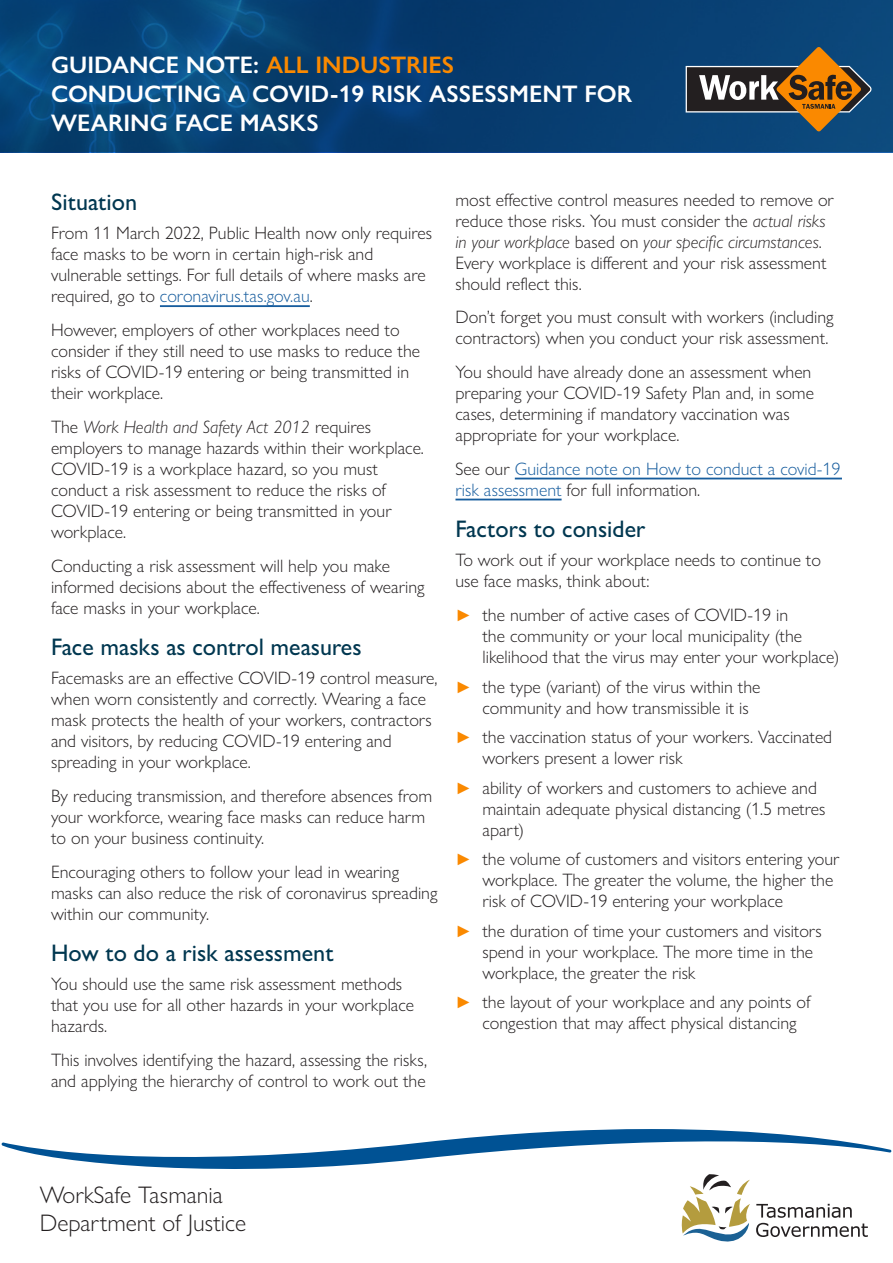
<style>
.page{position:relative;width:893px;height:1263px;background:#fff}
.page>*{position:absolute;margin:0;border:0;box-sizing:border-box;transform-origin:0 0}
.t1{font:600 24px/28.8px "Gill Sans Nova";color:#fff}
.Heading_2{font:500 24px "Gill Sans Nova";color:#003750}
.t2{font:300 24px "Gill Sans Nova";color:#231f20}
.t3{font:300 18px/21px "Gill Sans Nova";color:#231f20}
.t4{font:300 18px/21px "Gill Sans Nova";color:#175d9e}
.s1{color:#fa8900}
.s2{color:#175d9e}
.s3{font-style:italic}
.s4{color:#231f20}
.s5{font-weight:500;font-size:16.5px;color:#fa8900}
</style>
<div class="page">
<svg style="left:0;top:0;width:893px;height:151px;background:#074174"></svg>
<svg style="left:685px;top:47px;width:187px;height:85px;background:#525655"></svg>
<svg style="left:2px;top:1129px;width:889px;height:40px"></svg>
<svg style="left:682px;top:1174px;width:68px;height:67px"></svg>
<svg style="left:756px;top:1204px;width:112px;height:33px"></svg>
<hr style="left:160px;top:305px;width:150px;height:2px;background:#175d9e">
<hr style="left:515px;top:478px;width:327px;height:1px;background:#175d9e">
<hr style="left:455px;top:499px;width:107px;height:1px;background:#175d9e">
<p class="t1" style="left:51px;top:51px;width:405px">GUIDANCE NOTE: <span class="s1">ALL INDUSTRIES</span></p>
<p class="t1" style="left:51px;top:80px;width:583px">CONDUCTING A COVID-19 RISK ASSESSMENT FOR<br>WEARING FACE MASKS</p>
<h2 class="Heading_2" style="left:51px;top:187px;width:88px">Situation</h2>
<p class="t3" style="left:51px;top:223px;width:382px">From 11 March 2022, Public Health now only requires face masks to be worn in certain high-risk and vulnerable settings. For full details of where masks are required, go to <span class="s2">coronavirus.tas.gov.au</span>.</p>
<p class="t3" style="left:51px;top:319px;width:371px">However, employers of other workplaces need to consider if they still need to use masks to reduce the risks of COVID-19 entering or being transmitted in their workplace.</p>
<p class="t3" style="left:51px;top:416px;width:374px">The <span class="s3">Work Health and Safety Act 2012</span> requires employers to manage hazards within their workplace.<br>COVID-19 is a workplace hazard, so you must conduct a risk assessment to reduce the risks of COVID-19 entering or being transmitted in your workplace.</p>
<p class="t3" style="left:51px;top:555px;width:375px">Conducting a risk assessment will help you make informed decisions about the effectiveness of wearing face masks in your workplace.</p>
<h2 class="Heading_2" style="left:51px;top:632px;width:312px">Face masks as control measures</h2>
<p class="t3" style="left:51px;top:667px;width:388px">Facemasks are an effective COVID-19 control measure, when worn consistently and correctly. Wearing a face mask protects the health of your workers, contractors and visitors, by reducing COVID-19 entering and spreading in your workplace.</p>
<p class="t3" style="left:51px;top:785px;width:383px">By reducing transmission, and therefore absences from your workforce, wearing face masks can reduce harm to on your business continuity.</p>
<p class="t3" style="left:51px;top:861px;width:388px">Encouraging others to follow your lead in wearing masks can also reduce the risk of coronavirus spreading within our community.</p>
<h2 class="Heading_2" style="left:51px;top:938px;width:284px">How to do a risk assessment</h2>
<p class="t3" style="left:51px;top:973px;width:365px">You should use the same risk assessment methods that you use for all other hazards in your workplace hazards.</p>
<p class="t3" style="left:51px;top:1049px;width:378px">This involves identifying the hazard, assessing the risks, and applying the hierarchy of control to work out the</p>
<p class="t3" style="left:455px;top:189px;width:380px">most effective control measures needed to remove or reduce those risks. You must consider the <span class="s3">actual risks in your workplace</span> based on <span class="s3">your specific circumstances</span>.<br>Every workplace is different and your risk assessment should reflect this.</p>
<p class="t3" style="left:455px;top:306px;width:380px">Don’t forget you must consult with workers (including contractors) when you conduct your risk assessment.</p>
<p class="t3" style="left:455px;top:361px;width:360px">You should have already done an assessment when preparing your COVID-19 Safety Plan and, in some cases, determining if mandatory vaccination was appropriate for your workplace.</p>
<p class="t4" style="left:455px;top:458px;width:386px"><span class="s4">See our</span> Guidance note on How to conduct a covid-19 risk assessment <span class="s4">for full information.</span></p>
<h2 class="Heading_2" style="left:455px;top:514px;width:191px">Factors to consider</h2>
<p class="t3" style="left:455px;top:550px;width:367px">To work out if your workplace needs to continue to use face masks, think about:</p>
<p class="t3" style="left:482px;top:604px;width:358px;text-indent:-27px"><span class="s5">►</span> the number of active cases of COVID-19 in<br>the community or your local municipality (the likelihood that the virus may enter your workplace)</p>
<p class="t3" style="left:482px;top:676px;width:279px;text-indent:-27px"><span class="s5">►</span> the type (variant) of the virus within the community and how transmissible it is</p>
<p class="t3" style="left:482px;top:726px;width:351px;text-indent:-27px"><span class="s5">►</span> the vaccination status of your workers. Vaccinated workers present a lower risk</p>
<p class="t3" style="left:482px;top:777px;width:344px;text-indent:-27px"><span class="s5">►</span> ability of workers and customers to achieve and maintain adequate physical distancing (1.5 metres apart)</p>
<p class="t3" style="left:482px;top:848px;width:359px;text-indent:-27px"><span class="s5">►</span> the volume of customers and visitors entering your workplace. The greater the volume, the higher the risk of COVID-19 entering your workplace</p>
<p class="t3" style="left:482px;top:920px;width:341px;text-indent:-27px"><span class="s5">►</span> the duration of time your customers and visitors spend in your workplace. The more time in the workplace, the greater the risk</p>
<p class="t3" style="left:482px;top:991px;width:330px;text-indent:-27px"><span class="s5">►</span> the layout of your workplace and any points of congestion that may affect physical distancing</p>
<p class="t2" style="left:40px;top:1180px;width:185px">WorkSafe Tasmania</p>
<p class="t2" style="left:40px;top:1208px;width:208px">Department of Justice</p>
</div>
